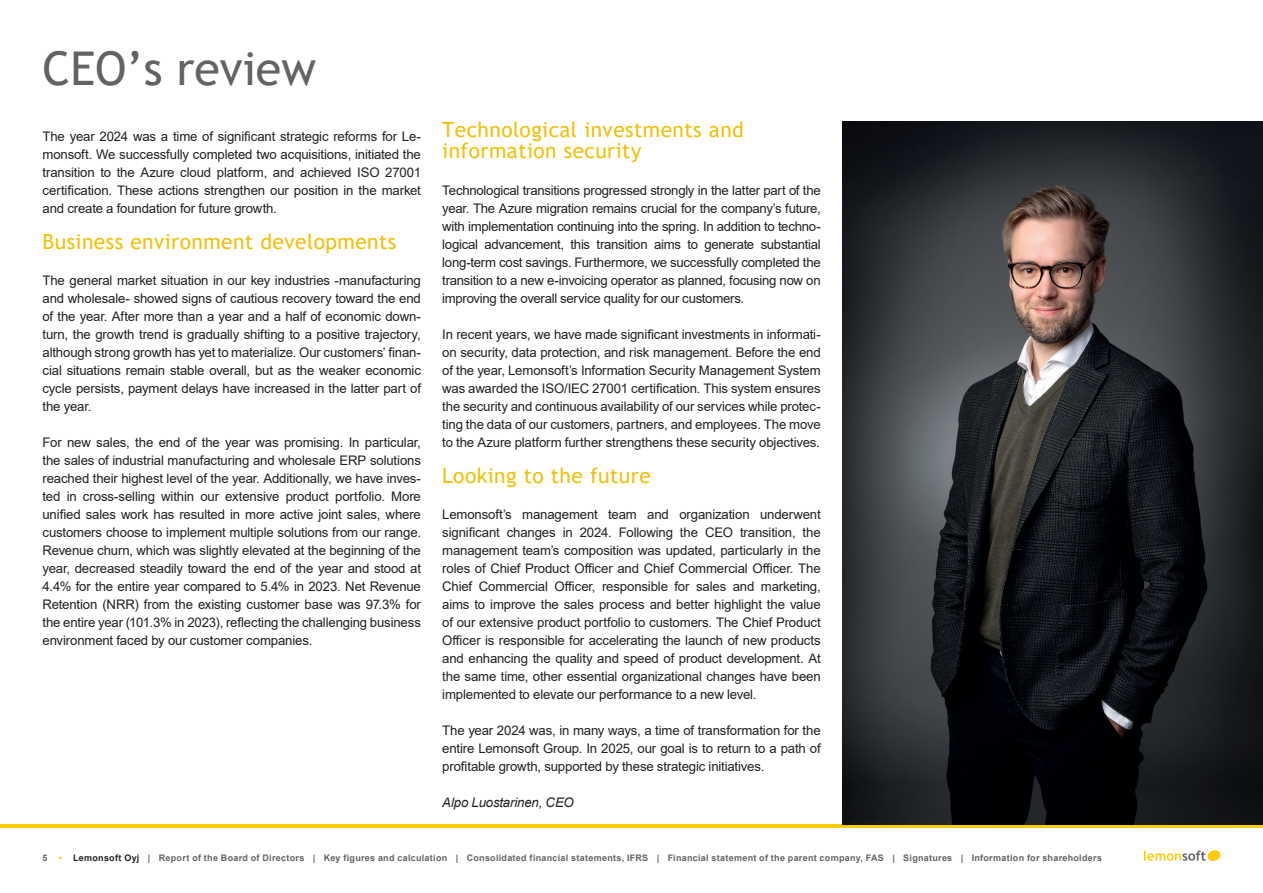
<style>
.page{position:relative;width:1263px;height:893px;background:#fff}
.page>*{position:absolute;margin:0;border:0;box-sizing:border-box;transform-origin:0 0}
.t1{font:46.5px "Trebuchet MS";color:#636366}
.t2{font:21px/21px "Trebuchet MS";letter-spacing:.02em;color:#f0c008}
.t3{font:13.2px/18px "Arial";letter-spacing:-.015em;color:#231f20;text-align:justify}
.t4{font:italic 13.2px "Arial";letter-spacing:-.01em;color:#231f20}
.t5{font:700 9px "Arial";letter-spacing:.03em;color:#636366}
.s1{color:#feca0a}
.s2{color:#231f20}
</style>
<div class="page">
<svg style="left:1144px;top:850px;width:77px;height:11px"></svg>
<hr style="left:0;top:825px;width:1263px;height:3px;background:#feca0a">
<img style="left:842px;top:122px;width:421px;height:703px">
<h1 class="t1" style="left:43px;top:40px;width:275px">CEO’s review</h1>
<p class="t3" style="left:43px;top:127px;width:380px">The year 2024 was a time of significant strategic reforms for Le&shy;monsoft. We successfully completed two acquisitions, initiated the transition to the Azure cloud platform, and achieved ISO 27001 certification. These actions strengthen our position in the market and create a foundation for future growth.</p>
<h2 class="t2" style="left:43px;top:231px;width:355px">Business environment developments</h2>
<p class="t3" style="left:43px;top:271px;width:380px">The general market situation in our key industries -manufacturing and wholesale- showed signs of cautious recovery toward the end of the year. After more than a year and a half of economic down&shy;turn, the growth trend is gradually shifting to a positive trajectory, although strong growth has yet to materialize. Our customers’ finan&shy;cial situations remain stable overall, but as the weaker economic cycle persists, payment delays have increased in the latter part of the year.</p>
<p class="t3" style="left:43px;top:433px;width:380px">For new sales, the end of the year was promising. In particular, the sales of industrial manufacturing and wholesale ERP solutions reached their highest level of the year. Additionally, we have inves&shy;ted in cross-selling within our extensive product portfolio. More unified sales work has resulted in more active joint sales, where customers choose to implement multiple solutions from our range.<br>Revenue churn, which was slightly elevated at the beginning of the year, decreased steadily toward the end of the year and stood at 4.4% for the entire year compared to 5.4% in 2023. Net Revenue Retention (NRR) from the existing customer base was 97.3% for the entire year (101.3% in 2023), reflecting the challenging business environment faced by our customer companies.</p>
<h2 class="t2" style="left:442px;top:119px;width:303px">Technological investments and information security</h2>
<p class="t3" style="left:442px;top:181px;width:380px">Technological transitions progressed strongly in the latter part of the year. The Azure migration remains crucial for the company’s future, with implementation continuing into the spring. In addition to techno&shy;logical advancement, this transition aims to generate substantial long-term cost savings. Furthermore, we successfully completed the transition to a new e-invoicing operator as planned, focusing now on improving the overall service quality for our customers.</p>
<p class="t3" style="left:442px;top:325px;width:380px">In recent years, we have made significant investments in informati&shy;on security, data protection, and risk management. Before the end of the year, Lemonsoft’s Information Security Management System was awarded the ISO/IEC 27001 certification. This system ensures the security and continuous availability of our services while protec&shy;ting the data of our customers, partners, and employees. The move to the Azure platform further strengthens these security objectives.</p>
<h2 class="t2" style="left:442px;top:465px;width:210px">Looking to the future</h2>
<p class="t3" style="left:442px;top:505px;width:380px">Lemonsoft’s management team and organization underwent significant changes in 2024. Following the CEO transition, the management team’s composition was updated, particularly in the roles of Chief Product Officer and Chief Commercial Officer. The Chief Commercial Officer, responsible for sales and marketing, aims to improve the sales process and better highlight the value of our extensive product portfolio to customers. The Chief Product Officer is responsible for accelerating the launch of new products and enhancing the quality and speed of product development. At the same time, other essential organizational changes have been implemented to elevate our performance to a new level.</p>
<p class="t3" style="left:442px;top:721px;width:380px">The year 2024 was, in many ways, a time of transformation for the entire Lemonsoft Group. In 2025, our goal is to return to a path of profitable growth, supported by these strategic initiatives.</p>
<p class="t4" style="left:442px;top:794px;width:133px">Alpo Luostarinen, CEO</p>
<p class="t5" style="left:43px;top:852px;width:1061px">5 <span class="s1">•</span> <span class="s2">Lemonsoft Oyj</span> | Report of the Board of Directors | Key figures and calculation | Consolidated financial statements, IFRS | Financial statement of the parent company, FAS | Signatures | Information for shareholders</p>
</div>
